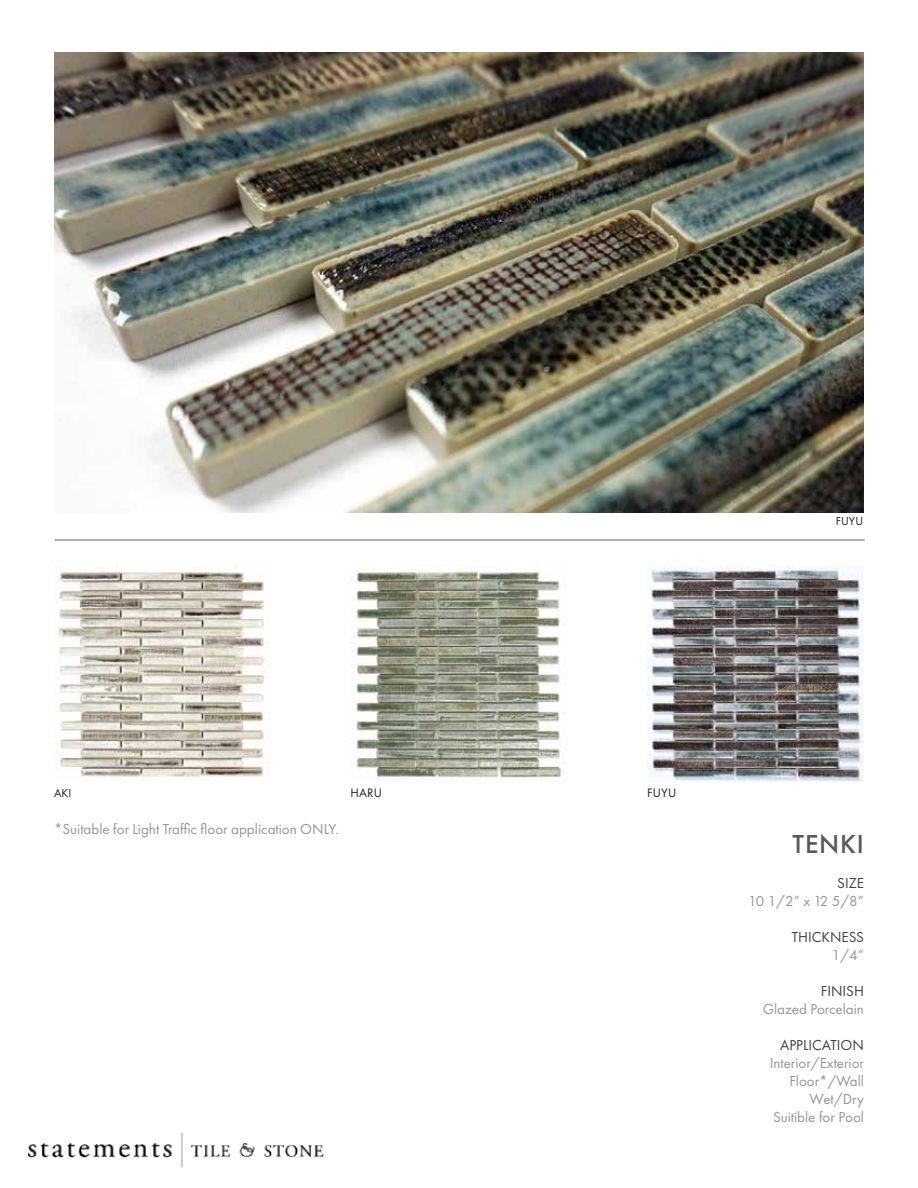
<style>
.page{position:relative;width:918px;height:1188px;background:#fff}
.page>*{position:absolute;margin:0;border:0;box-sizing:border-box;transform-origin:0 0}
.t1{font:500 27px "Futura PT";letter-spacing:.03em;color:#58595b}
.t2{font:15px/18px "Futura PT";color:#939598;text-align:right}
.t3{font:15px "Futura PT";color:#414042}
.t4{font:12.75px "Futura PT";letter-spacing:.01em;color:#231f20}
.t5{font:12px "Futura PT";letter-spacing:.01em;color:#231f20}
</style>
<div class="page">
<hr style="left:55px;top:540px;width:810px;height:1px;background:#765a48">
<img style="left:54px;top:53px;width:810px;height:460px">
<img style="left:351px;top:565px;width:213px;height:216px">
<img style="left:54px;top:566px;width:213px;height:215px">
<img style="left:647px;top:565px;width:216px;height:216px">
<img style="left:27px;top:1132px;width:297px;height:36px">
<p class="t5" style="left:836px;top:514px;width:29px">FUYU</p>
<p class="t5" style="left:54px;top:786px;width:19px">AKI</p>
<p class="t4" style="left:351px;top:785px;width:33px">HARU</p>
<p class="t4" style="left:647px;top:786px;width:31px">FUYU</p>
<p class="t2" style="left:54px;top:820px;width:286px">*Suitable for Light Traffic floor application ONLY.</p>
<h1 class="t1" style="left:793px;top:828px;width:73px">TENKI</h1>
<p class="t3" style="left:837px;top:874px;width:28px">SIZE</p>
<p class="t2" style="left:748px;top:892px;width:117px">10 1/2” x 12 5/8”</p>
<p class="t3" style="left:792px;top:928px;width:74px">THICKNESS</p>
<p class="t2" style="left:832px;top:946px;width:34px">1/4”</p>
<p class="t3" style="left:821px;top:982px;width:45px">FINISH</p>
<p class="t2" style="left:763px;top:1000px;width:103px">Glazed Porcelain</p>
<p class="t3" style="left:780px;top:1036px;width:85px">APPLICATION</p>
<p class="t2" style="left:770px;top:1054px;width:96px">Interior/Exterior<br>Floor*/Wall<br>Wet/Dry<br>Suitible for Pool</p>
</div>
